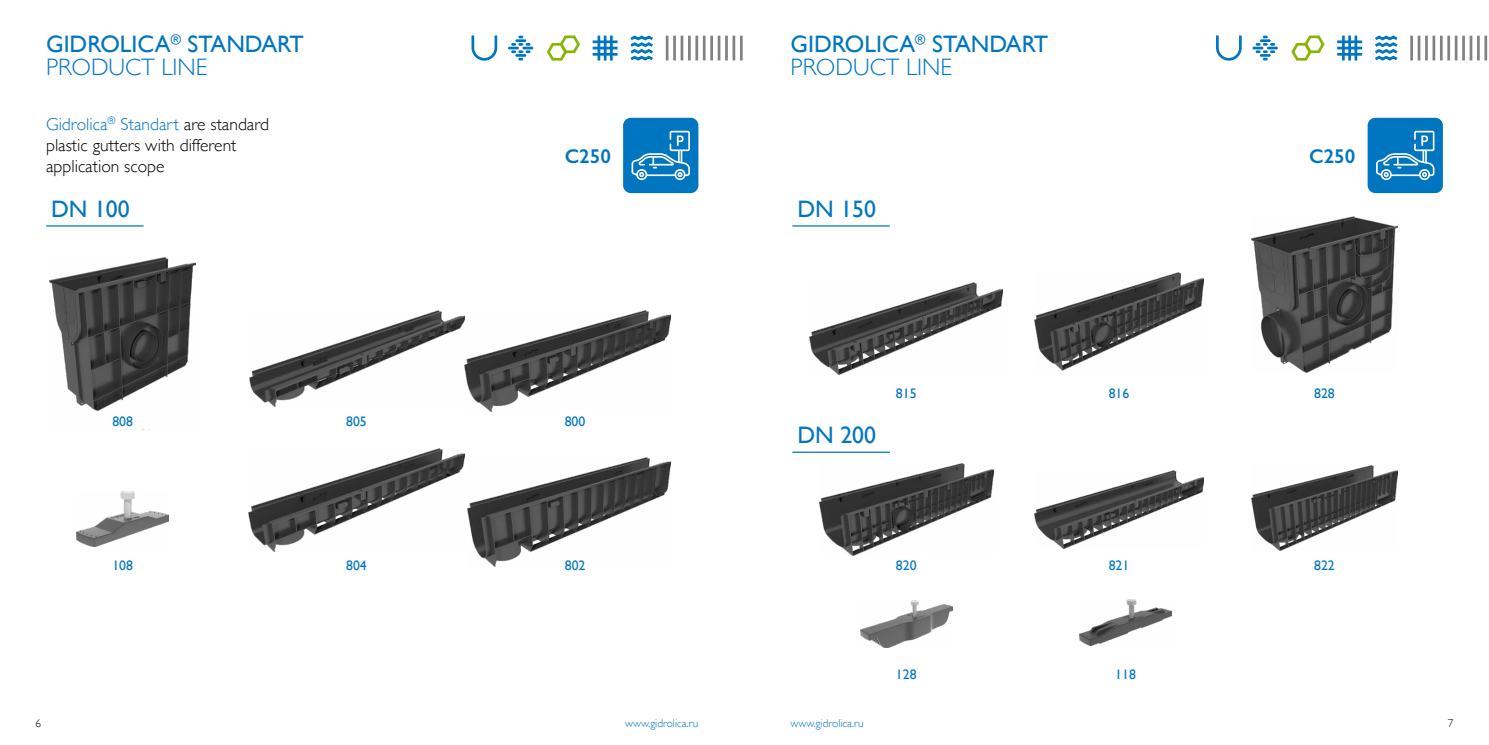
<style>
.page{position:relative;width:1489px;height:745px;background:#fff}
.page>*{position:absolute;margin:0;border:0;box-sizing:border-box;transform-origin:0 0}
.t1{font:23.75px/23.5px "Gill Sans";color:#0076c0}
.t2{font:600 20px "Gill Sans";color:#0076c0}
.t3{font:300 17.5px/21px "Gill Sans";color:#000}
.t4{font:13.75px "Gill Sans";color:#0076c0}
.t5{font:300 11.25px "Gill Sans";color:#0076c0}
.t6{font:300 11.25px "Gill Sans";color:#000}
.s1{font-weight:300}
.s2{color:#0076c0}
</style>
<div class="page">
<svg style="left:1375px;top:35px;width:23px;height:26px"></svg>
<svg style="left:1291px;top:35px;width:34px;height:26px"></svg>
<hr style="left:1410px;top:36px;width:2px;height:24px;background:#818084">
<hr style="left:1417px;top:36px;width:3px;height:24px;background:#818084">
<hr style="left:1424px;top:36px;width:3px;height:24px;background:#818084">
<hr style="left:1432px;top:36px;width:2px;height:24px;background:#818084">
<hr style="left:1439px;top:36px;width:3px;height:24px;background:#818084">
<hr style="left:1447px;top:36px;width:2px;height:24px;background:#818084">
<hr style="left:1454px;top:36px;width:3px;height:24px;background:#818084">
<hr style="left:1461px;top:36px;width:3px;height:24px;background:#818084">
<hr style="left:1469px;top:36px;width:3px;height:24px;background:#818084">
<hr style="left:1476px;top:36px;width:3px;height:24px;background:#818084">
<hr style="left:1484px;top:36px;width:2px;height:24px;background:#818084">
<hr style="left:1341px;top:36px;width:3px;height:24px;background:#0076c0">
<hr style="left:1348px;top:36px;width:2px;height:24px;background:#0076c0">
<hr style="left:1354px;top:36px;width:3px;height:24px;background:#0076c0">
<hr style="left:1336px;top:40px;width:25px;height:3px;background:#0076c0">
<hr style="left:1336px;top:47px;width:25px;height:2px;background:#0076c0">
<hr style="left:1336px;top:53px;width:25px;height:3px;background:#0076c0">
<svg style="left:1216px;top:35px;width:26px;height:26px"></svg>
<svg style="left:1252px;top:36px;width:25px;height:24px"></svg>
<svg style="left:630px;top:35px;width:23px;height:26px"></svg>
<svg style="left:546px;top:35px;width:34px;height:26px"></svg>
<hr style="left:665px;top:36px;width:3px;height:24px;background:#818084">
<hr style="left:673px;top:36px;width:3px;height:24px;background:#818084">
<hr style="left:680px;top:36px;width:3px;height:24px;background:#818084">
<hr style="left:688px;top:36px;width:2px;height:24px;background:#818084">
<hr style="left:695px;top:36px;width:3px;height:24px;background:#818084">
<hr style="left:702px;top:36px;width:3px;height:24px;background:#818084">
<hr style="left:710px;top:36px;width:3px;height:24px;background:#818084">
<hr style="left:717px;top:36px;width:3px;height:24px;background:#818084">
<hr style="left:725px;top:36px;width:2px;height:24px;background:#818084">
<hr style="left:732px;top:36px;width:3px;height:24px;background:#818084">
<hr style="left:740px;top:36px;width:2px;height:24px;background:#818084">
<hr style="left:597px;top:36px;width:3px;height:24px;background:#0076c0">
<hr style="left:603px;top:36px;width:3px;height:24px;background:#0076c0">
<hr style="left:610px;top:36px;width:2px;height:24px;background:#0076c0">
<hr style="left:592px;top:40px;width:25px;height:3px;background:#0076c0">
<hr style="left:592px;top:47px;width:25px;height:2px;background:#0076c0">
<hr style="left:592px;top:53px;width:25px;height:3px;background:#0076c0">
<svg style="left:471px;top:35px;width:27px;height:26px"></svg>
<svg style="left:508px;top:36px;width:25px;height:24px"></svg>
<div style="left:623px;top:118px;width:75px;height:75px;background:#0076c0;border-radius:8px"></div>
<svg style="left:631px;top:131px;width:59px;height:49px"></svg>
<div style="left:1367px;top:118px;width:75px;height:75px;background:#0076c0;border-radius:8px"></div>
<svg style="left:1376px;top:131px;width:58px;height:49px"></svg>
<img style="left:50px;top:257px;width:146px;height:154px">
<img style="left:1251px;top:217px;width:146px;height:155px">
<img style="left:77px;top:491px;width:92px;height:54px">
<img style="left:860px;top:600px;width:92px;height:47px">
<img style="left:1079px;top:599px;width:92px;height:46px">
<img style="left:465px;top:311px;width:205px;height:100px">
<img style="left:467px;top:457px;width:203px;height:109px">
<img style="left:248px;top:448px;width:217px;height:103px">
<img style="left:249px;top:311px;width:216px;height:95px">
<img style="left:809px;top:282px;width:193px;height:92px">
<img style="left:819px;top:463px;width:174px;height:92px">
<img style="left:1034px;top:272px;width:169px;height:99px">
<img style="left:1034px;top:470px;width:169px;height:78px">
<img style="left:1251px;top:465px;width:146px;height:85px">
<hr style="left:792px;top:225px;width:97px;height:1px;background:#0076c0">
<hr style="left:792px;top:451px;width:97px;height:1px;background:#0076c0">
<hr style="left:46px;top:225px;width:98px;height:1px;background:#0076c0">
<p class="t1" style="left:46px;top:32px;width:259px">GIDROLICA<sup>®</sup> STANDART<br><span class="s1">PRODUCT LINE</span></p>
<p class="t1" style="left:790px;top:32px;width:259px">GIDROLICA<sup>®</sup> STANDART<br><span class="s1">PRODUCT LINE</span></p>
<p class="t3" style="left:46px;top:113px;width:225px"><span class="s2">Gidrolica</span><sup>®</sup> <span class="s2">Standart</span> are standard plastic gutters with different application scope</p>
<p class="t2" style="left:564px;top:144px;width:48px">C250</p>
<p class="t2" style="left:1309px;top:144px;width:48px">C250</p>
<p class="t1" style="left:51px;top:196px;width:80px">DN 100</p>
<p class="t1" style="left:797px;top:196px;width:80px">DN 150</p>
<p class="t4" style="left:895px;top:385px;width:22px">815</p>
<p class="t4" style="left:1108px;top:385px;width:22px">816</p>
<p class="t4" style="left:1313px;top:385px;width:22px">828</p>
<p class="t4" style="left:112px;top:413px;width:22px">808</p>
<p class="t4" style="left:346px;top:413px;width:22px">805</p>
<p class="t4" style="left:564px;top:413px;width:22px">800</p>
<p class="t1" style="left:797px;top:422px;width:80px">DN 200</p>
<p class="t4" style="left:112px;top:557px;width:22px">108</p>
<p class="t4" style="left:346px;top:557px;width:22px">804</p>
<p class="t4" style="left:564px;top:557px;width:22px">802</p>
<p class="t4" style="left:895px;top:557px;width:22px">820</p>
<p class="t4" style="left:1108px;top:557px;width:22px">821</p>
<p class="t4" style="left:1313px;top:557px;width:22px">822</p>
<p class="t4" style="left:895px;top:665px;width:22px">128</p>
<p class="t4" style="left:1115px;top:665px;width:22px">118</p>
<p class="t6" style="left:35px;top:714px;width:7px">6</p>
<p class="t5" style="left:625px;top:714px;width:75px">www.gidrolica.ru</p>
<p class="t5" style="left:790px;top:714px;width:75px">www.gidrolica.ru</p>
<p class="t6" style="left:1447px;top:714px;width:7px">7</p>
</div>
